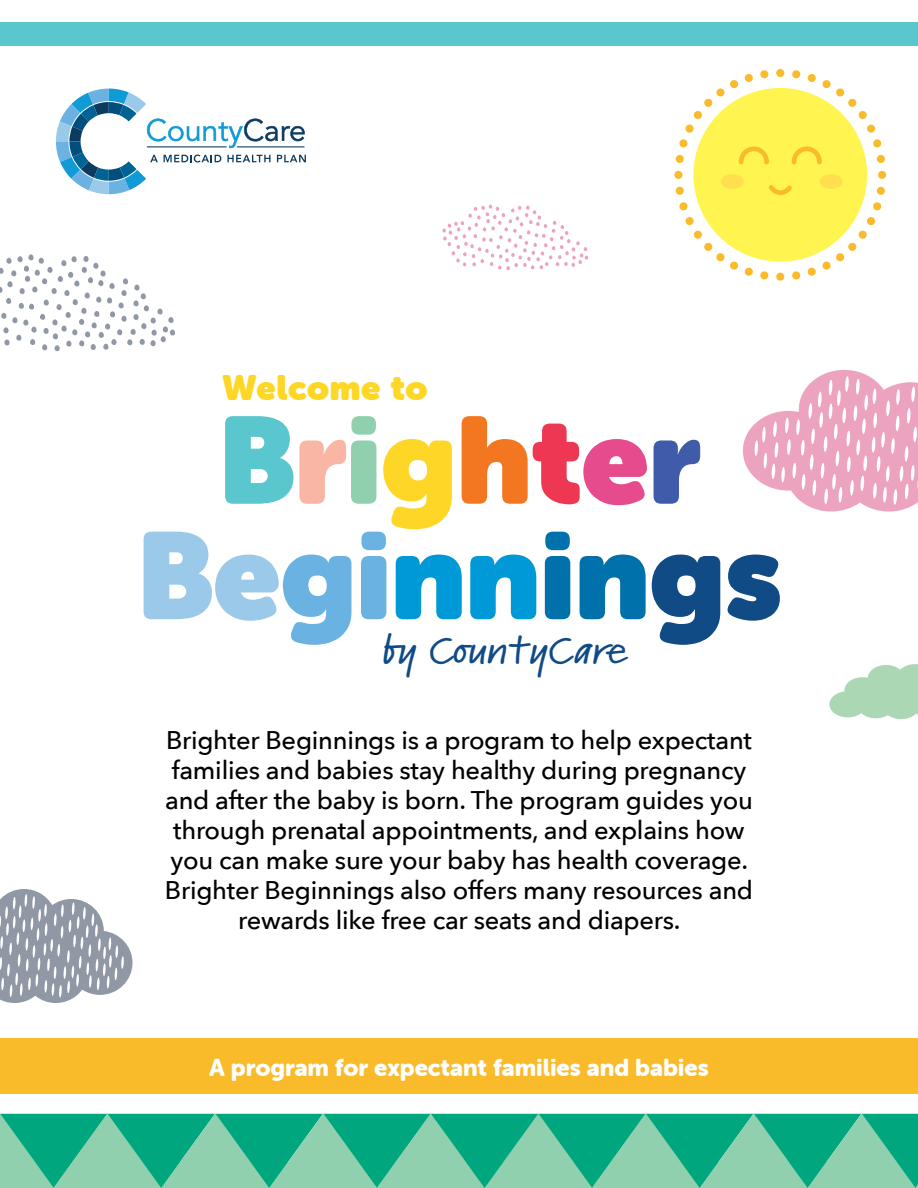
<style>
.page{position:relative;width:918px;height:1188px;background:#fff}
.page>*{position:absolute;margin:0;border:0;box-sizing:border-box;transform-origin:0 0}
.t1{font:121.8px/115.5px "Museo Sans Rounded";color:#9bc9e9;text-align:center}
.t2{font:600 expanded 35.25px "Kremlin Pro";color:#114b86}
.t3{font:34.8px "Museo Sans Rounded";letter-spacing:.02em;color:#fed625}
.t4{font:500 25.5px/30px "Avenir Next";letter-spacing:-.01em;color:#000;text-align:center}
.t5{font:24px "Museo Sans Rounded 900";color:#fff}
.s1{color:#5ac6ce}
.s2{color:#fab6a4}
.s3{color:#90d0af}
.s4{color:#fed625}
.s5{color:#f37720}
.s6{color:#ee3752}
.s7{color:#e64b8e}
.s8{color:#405ba9}
.s9{color:#6ab2e2}
.s10{color:#0099d8}
.s11{color:#0071aa}
.s12{color:#114b86}
</style>
<div class="page">
<svg style="left:0;top:889px;width:133px;height:114px"></svg>
<svg style="left:0;top:254px;width:175px;height:97px"></svg>
<svg style="left:442px;top:205px;width:146px;height:65px"></svg>
<svg style="left:743px;top:370px;width:175px;height:142px"></svg>
<svg style="left:856px;top:379px;width:4px;height:15px"></svg>
<svg style="left:842px;top:408px;width:4px;height:15px"></svg>
<svg style="left:911px;top:387px;width:4px;height:15px"></svg>
<svg style="left:893px;top:489px;width:4px;height:16px"></svg>
<svg style="left:877px;top:456px;width:4px;height:16px"></svg>
<svg style="left:785px;top:418px;width:4px;height:15px"></svg>
<svg style="left:773px;top:421px;width:4px;height:16px"></svg>
<svg style="left:771px;top:463px;width:4px;height:16px"></svg>
<svg style="left:850px;top:480px;width:4px;height:16px"></svg>
<svg style="left:829px;top:664px;width:89px;height:55px"></svg>
<svg style="left:674px;top:69px;width:212px;height:212px;fill:#fff450"></svg>
<div style="left:0;top:1038px;width:918px;height:56px;background:#f9bb2a"></div>
<div style="left:0;top:22px;width:918px;height:23px;background:#5ac6ce"></div>
<svg style="left:0;top:1113px;width:918px;height:75px;background:#4bbc98"></svg>
<svg style="left:56px;top:89px;width:250px;height:105px"></svg>
<h3 class="t3" style="left:222px;top:367px;width:207px">Welcome to</h3>
<h1 class="t1" style="left:137px;top:404px;width:647px"><span class="s1">B</span><span class="s2">r</span><span class="s3">i</span><span class="s4">g</span><span class="s5">h</span><span class="s6">t</span><span class="s7">e</span><span class="s8">r<br></span>Be<span class="s9">gi</span><span class="s10">nn</span><span class="s11">in</span><span class="s12">gs</span></h1>
<h2 class="t2" style="left:382px;top:625px;width:246px">by CountyCare</h2>
<p class="t4" style="left:165px;top:724px;width:590px">Brighter Beginnings is a program to help expectant families and babies stay healthy during pregnancy and after the baby is born. The program guides you through prenatal appointments, and explains how you can make sure your baby has health coverage.<br>Brighter Beginnings also offers many resources and rewards like free car seats and diapers.</p>
<p class="t5" style="left:209px;top:1054px;width:501px">A program for expectant families and babies</p>
</div>
